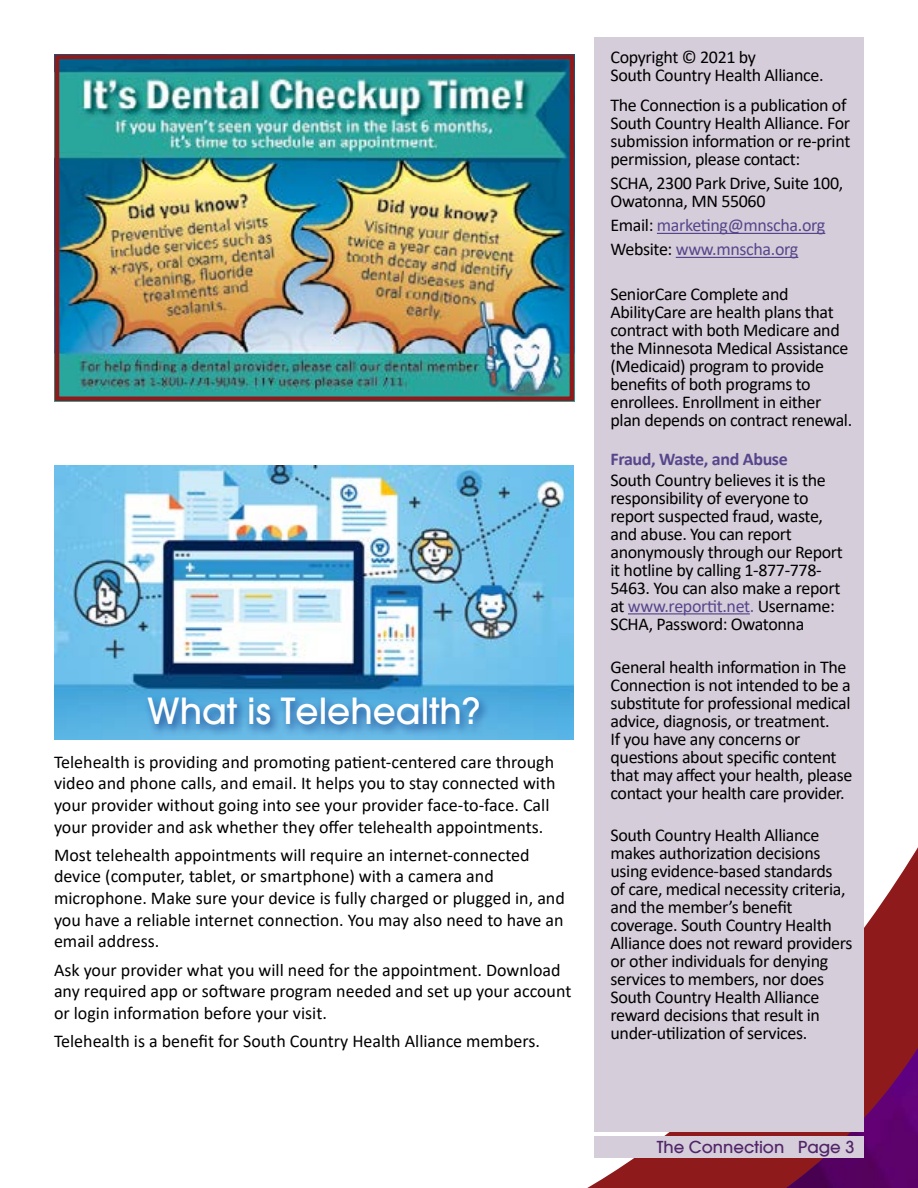
<style>
.page{position:relative;width:918px;height:1188px;background:#fff}
.page>*{position:absolute;margin:0;border:0;box-sizing:border-box;transform-origin:0 0}
.Article_Header{font:500 36px "ITC Avant Garde Gothic";color:#fff}
.Overrided_Basic_Para{font:18px/18px "Calibri";letter-spacing:-.02em;color:#000}
.SCHA_Main_Body{font:18px/21.6px "Calibri";color:#000}
.Overrided_Basic_Para-2{font:18px "Calibri";letter-spacing:-.02em;color:#58468c}
.Overrided_Basic_Para-3{font:700 18px "Calibri";letter-spacing:-.02em;color:#58468c}
.t1{font:500 16.5px "ITC Avant Garde Gothic";color:#522569}
.s1{color:#000}
.s2{color:#58468c}
</style>
<div class="page">
<svg style="left:864px;top:847px;width:54px;height:108px;fill:#8f1a1c"></svg>
<svg style="left:587px;top:955px;width:331px;height:233px;fill:#8f1a1c"></svg>
<img style="left:786px;top:1048px;width:132px;height:140px">
<div style="left:594px;top:37px;width:270px;height:1095px;background:#d5cdda"></div>
<div style="left:594px;top:1137px;width:270px;height:21px;background:#d5cdda"></div>
<img style="left:60px;top:60px;width:509px;height:336px">
<div style="left:55px;top:55px;width:519px;height:346px;border:4px solid #8f1a1c"></div>
<img style="left:54px;top:465px;width:520px;height:274px">
<div style="left:144px;top:695px;width:346px;height:42px;background:#1c4792;opacity:.85"></div>
<hr style="left:657px;top:233px;width:168px;height:1px;background:#58468c">
<hr style="left:676px;top:257px;width:122px;height:1px;background:#58468c">
<hr style="left:628px;top:613px;width:122px;height:1px;background:#58468c">
<p class="Article_Header" style="left:147px;top:688px;width:335px">What is Telehealth?</p>
<p class="SCHA_Main_Body" style="left:54px;top:750px;width:503px">Telehealth is providing and promoting patient-centered care through video and phone calls, and email. It helps you to stay connected with your provider without going into see your provider face-to-face. Call your provider and ask whether they offer telehealth appointments.</p>
<p class="SCHA_Main_Body" style="left:54px;top:844px;width:512px">Most telehealth appointments will require an internet-connected device (computer, tablet, or smartphone) with a camera and microphone. Make sure your device is fully charged or plugged in, and you have a reliable internet connection. You may also need to have an email address.</p>
<p class="SCHA_Main_Body" style="left:54px;top:958px;width:519px">Ask your provider what you will need for the appointment. Download any required app or software program needed and set up your account or login information before your visit.</p>
<p class="SCHA_Main_Body" style="left:54px;top:1030px;width:488px">Telehealth is a benefit for South Country Health Alliance members.</p>
<p class="Overrided_Basic_Para" style="left:610px;top:47px;width:215px">Copyright © 2021 by<br>South Country Health Alliance.</p>
<p class="Overrided_Basic_Para" style="left:610px;top:96px;width:241px">The Connection is a publication of South Country Health Alliance. For submission information or re-print permission, please contact:</p>
<p class="Overrided_Basic_Para" style="left:610px;top:174px;width:234px">SCHA, 2300 Park Drive, Suite 100,<br>Owatonna, MN 55060</p>
<p class="Overrided_Basic_Para-2" style="left:610px;top:213px;width:216px"><span class="s1">Email:</span> marketing@mnscha.org</p>
<p class="Overrided_Basic_Para-2" style="left:610px;top:237px;width:189px"><span class="s1">Website:</span> www.mnscha.org</p>
<p class="Overrided_Basic_Para" style="left:610px;top:285px;width:243px">SeniorCare Complete and<br>AbilityCare are health plans that contract with both Medicare and the Minnesota Medical Assistance (Medicaid) program to provide benefits of both programs to enrollees. Enrollment in either plan depends on contract renewal.</p>
<p class="Overrided_Basic_Para-3" style="left:610px;top:446px;width:179px">Fraud, Waste, and Abuse</p>
<p class="Overrided_Basic_Para" style="left:610px;top:470px;width:234px">South Country believes it is the responsibility of everyone to report suspected fraud, waste, and abuse. You can report anonymously through our Report it hotline by calling 1-877-778-<br>5463. You can also make a report at <span class="s2">www.reportit.net.</span> Username:<br>SCHA, Password: Owatonna</p>
<p class="Overrided_Basic_Para" style="left:610px;top:657px;width:243px">General health information in The Connection is not intended to be a substitute for professional medical advice, diagnosis, or treatment.<br>If you have any concerns or questions about specific content that may affect your health, please contact your health care provider.</p>
<p class="Overrided_Basic_Para" style="left:610px;top:826px;width:243px">South Country Health Alliance makes authorization decisions using evidence-based standards<br>of care, medical necessity criteria, and the member’s benefit coverage. South Country Health<br>Alliance does not reward providers or other individuals for denying services to members, nor does<br>South Country Health Alliance reward decisions that result in under-utilization of services.</p>
<p class="t1" style="left:657px;top:1137px;width:199px">The Connection Page 3</p>
</div>
